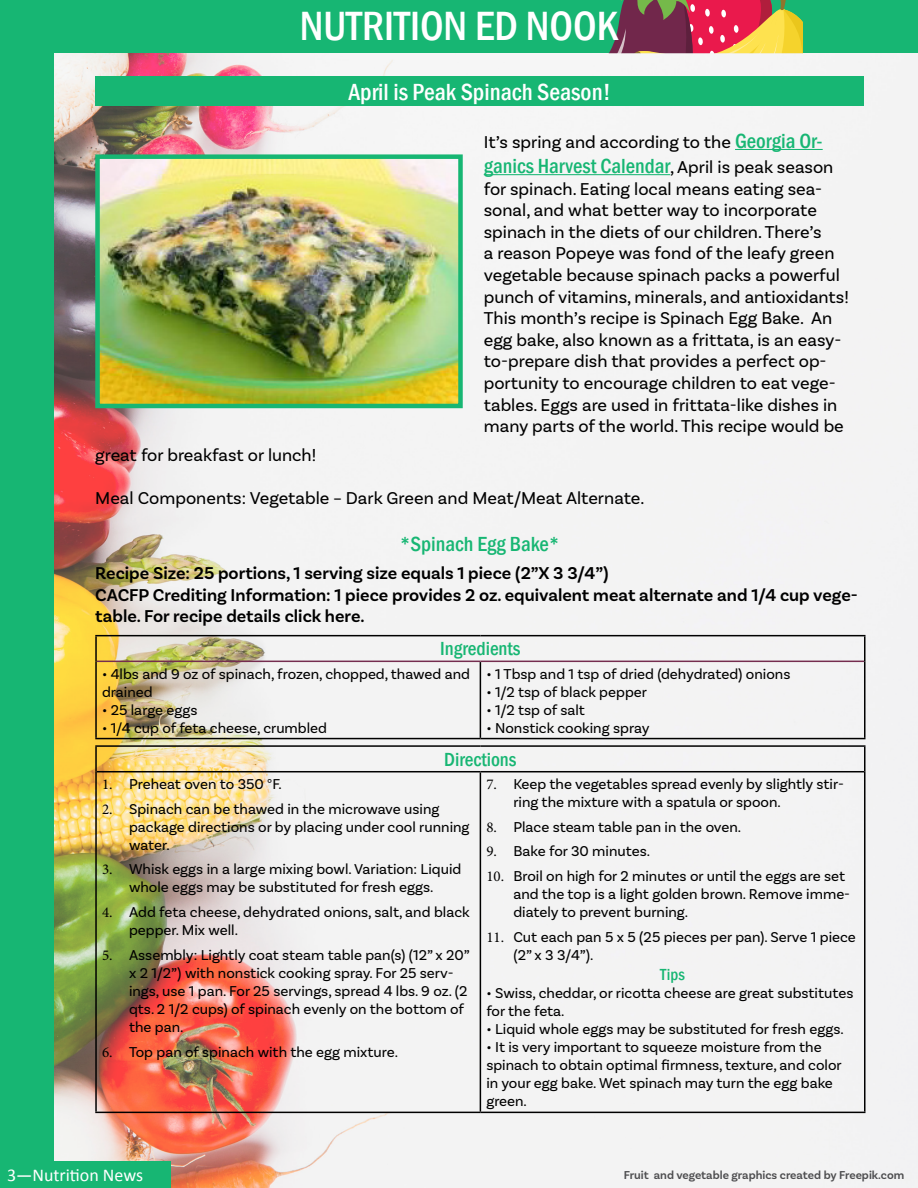
<style>
.page{position:relative;width:918px;height:1188px;background:#fff}
.page>*{position:absolute;margin:0;border:0;box-sizing:border-box;transform-origin:0 0}
.t1{font:500 condensed 42px "Franklin Gothic";color:#fff}
.t2{font:500 condensed 24px "Franklin Gothic";color:#fff}
.t3{font:500 condensed 21px "Franklin Gothic";color:#17b673}
.t4{font:500 condensed 19.5px "Franklin Gothic";color:#17b673}
.t5{font:18px/21.6px "Basic Sans";color:#000}
.t6{font:600 18px/21.6px "Basic Sans";color:#000}
.t7{font:18px "Calibri";color:#fff}
.t8{font:500 condensed 16.5px "Franklin Gothic";color:#17b673}
.t9{font:15px/18px "Basic Sans";color:#000}
.t10{font:600 12px "Basic Sans";color:#4d4d4f}
.s1{font-family:"Franklin Gothic";font-weight:500;font-stretch:condensed;font-size:21px;color:#17b673}
.s2{font-family:"Basic Sans";font-weight:400;font-stretch:normal;font-size:18px;color:#000}
.s3{font-family:"Minion Pro"}
</style>
<div class="page">
<div style="left:0;top:0;width:918px;height:53px;background:#17b673"></div>
<div style="left:0;top:0;width:54px;height:1188px;background:#17b673"></div>
<svg style="left:609px;top:0;width:193px;height:53px;background:#ae5e50"></svg>
<img style="left:54px;top:53px;width:864px;height:1135px">
<img style="left:100px;top:159px;width:358px;height:244px">
<div style="left:95px;top:154px;width:368px;height:254px;border:4px solid #17b673"></div>
<div style="left:0;top:1161px;width:171px;height:27px;background:#17b673"></div>
<hr style="left:735px;top:149px;width:88px;height:1px;background:#17b673">
<hr style="left:484px;top:174px;width:186px;height:1px;background:#17b673">
<div style="left:95px;top:76px;width:769px;height:30px;background:#17b673"></div>
<hr style="left:480px;top:662px;width:1px;height:76px;background:#000">
<hr style="left:97px;top:661px;width:383px;height:1px;background:#752d4f">
<hr style="left:480px;top:661px;width:384px;height:1px;background:#752d4f">
<hr style="left:95px;top:635px;width:385px;height:1px;background:#000">
<hr style="left:95px;top:636px;width:2px;height:25px;background:#000">
<hr style="left:480px;top:635px;width:386px;height:1px;background:#000">
<hr style="left:864px;top:636px;width:2px;height:25px;background:#000">
<hr style="left:95px;top:661px;width:2px;height:77px;background:#000">
<hr style="left:864px;top:661px;width:2px;height:77px;background:#000">
<hr style="left:95px;top:738px;width:385px;height:1px;background:#000">
<hr style="left:480px;top:738px;width:386px;height:1px;background:#000">
<hr style="left:97px;top:771px;width:383px;height:1px;background:#000">
<hr style="left:480px;top:771px;width:384px;height:1px;background:#000">
<hr style="left:480px;top:772px;width:1px;height:340px;background:#000">
<hr style="left:95px;top:745px;width:385px;height:2px;background:#000">
<hr style="left:95px;top:747px;width:2px;height:25px;background:#000">
<hr style="left:480px;top:745px;width:386px;height:2px;background:#000">
<hr style="left:864px;top:747px;width:2px;height:25px;background:#000">
<hr style="left:95px;top:772px;width:2px;height:340px;background:#000">
<hr style="left:864px;top:772px;width:2px;height:340px;background:#000">
<hr style="left:95px;top:1112px;width:385px;height:1px;background:#000">
<hr style="left:480px;top:1112px;width:386px;height:1px;background:#000">
<h1 class="t1" style="left:300px;top:-1px;width:320px">NUTRITION ED NOOK</h1>
<h2 class="t2" style="left:348px;top:76px;width:264px">April is Peak Spinach Season!</h2>
<p class="t5" style="left:484px;top:131px;width:340px">It’s spring and according to the <span class="s1">Georgia Or-</span></p>
<h3 class="t3" style="left:484px;top:152px;width:351px">ganics Harvest Calendar<span class="s2">, April is peak season</span></h3>
<p class="t5" style="left:484px;top:178px;width:367px">for spinach. Eating local means eating sea&shy;sonal, and what better way to incorporate spinach in the diets of our children. There’s<br>a reason Popeye was fond of the leafy green vegetable because spinach packs a powerful punch of vitamins, minerals, and antioxidants!<br>This month’s recipe is Spinach Egg Bake. An egg bake, also known as a frittata, is an easy&shy;to-prepare dish that provides a perfect op&shy;portunity to encourage children to eat vege&shy;tables. Eggs are used in frittata-like dishes in many parts of the world. This recipe would be</p>
<p class="t5" style="left:95px;top:444px;width:222px">great for breakfast or lunch!</p>
<p class="t5" style="left:95px;top:487px;width:551px">Meal Components: Vegetable – Dark Green and Meat/Meat Alternate.</p>
<h3 class="t3" style="left:400px;top:530px;width:161px">*Spinach Egg Bake*</h3>
<p class="t6" style="left:95px;top:562px;width:764px">Recipe Size: 25 portions, 1 serving size equals 1 piece (2”X 3 3/4”)<br>CACFP Crediting Information: 1 piece provides 2 oz. equivalent meat alternate and 1/4 cup vege&shy;table. For recipe details click here.</p>
<h3 class="t4" style="left:440px;top:636px;width:82px">Ingredients</h3>
<p class="t9" style="left:102px;top:664px;width:370px">• 4lbs and 9 oz of spinach, frozen, chopped, thawed and drained</p>
<p class="t9" style="left:102px;top:700px;width:97px">• 25 large eggs</p>
<p class="t9" style="left:102px;top:718px;width:227px">• 1/4 cup of feta cheese, crumbled</p>
<p class="t9" style="left:486px;top:664px;width:306px">• 1 Tbsp and 1 tsp of dried (dehydrated) onions</p>
<p class="t9" style="left:486px;top:682px;width:162px">• 1/2 tsp of black pepper</p>
<p class="t9" style="left:486px;top:700px;width:100px">• 1/2 tsp of salt</p>
<p class="t9" style="left:486px;top:718px;width:165px">• Nonstick cooking spray</p>
<h3 class="t4" style="left:444px;top:746px;width:74px">Directions</h3>
<p class="t9" style="left:102px;top:775px;width:181px"><span class="s3">1.</span> Preheat oven to 350 °F.</p>
<p class="t9" style="left:129px;top:800px;width:342px;text-indent:-27px"><span class="s3">2.</span> Spinach can be thawed in the microwave using package directions or by placing under cool running water.</p>
<p class="t9" style="left:102px;top:860px;width:361px;text-align:center"><span class="s3">3.</span> Whisk eggs in a large mixing bowl. Variation: Liquid whole eggs may be substituted for fresh eggs.</p>
<p class="t9" style="left:129px;top:903px;width:342px;text-indent:-27px"><span class="s3">4.</span> Add feta cheese, dehydrated onions, salt, and black pepper. Mix well.</p>
<p class="t9" style="left:129px;top:946px;width:342px;text-indent:-27px"><span class="s3">5.</span> Assembly: Lightly coat steam table pan(s) (12” x 20” x 2 1/2”) with nonstick cooking spray. For 25 serv&shy;ings, use 1 pan. For 25 servings, spread 4 lbs. 9 oz. (2 qts. 2 1/2 cups) of spinach evenly on the bottom of the pan.</p>
<p class="t9" style="left:102px;top:1043px;width:298px"><span class="s3">6.</span> Top pan of spinach with the egg mixture.</p>
<p class="t9" style="left:513px;top:775px;width:332px;text-indent:-27px"><span class="s3">7.</span> Keep the vegetables spread evenly by slightly stir&shy;ring the mixture with a spatula or spoon.</p>
<p class="t9" style="left:486px;top:818px;width:256px"><span class="s3">8.</span> Place steam table pan in the oven.</p>
<p class="t9" style="left:486px;top:842px;width:165px"><span class="s3">9.</span> Bake for 30 minutes.</p>
<p class="t9" style="left:513px;top:867px;width:338px;text-indent:-27px"><span class="s3">10.</span> Broil on high for 2 minutes or until the eggs are set and the top is a light golden brown. Remove imme&shy;diately to prevent burning.</p>
<p class="t9" style="left:513px;top:928px;width:344px;text-indent:-27px"><span class="s3">11.</span> Cut each pan 5 x 5 (25 pieces per pan). Serve 1 piece (2” x 3 3/4”).</p>
<p class="t8" style="left:660px;top:963px;width:26px">Tips</p>
<p class="t9" style="left:486px;top:984px;width:369px">• Swiss, cheddar, or ricotta cheese are great substitutes for the feta.</p>
<p class="t9" style="left:486px;top:1020px;width:359px">• Liquid whole eggs may be substituted for fresh eggs.</p>
<p class="t9" style="left:486px;top:1038px;width:357px">• It is very important to squeeze moisture from the spinach to obtain optimal firmness, texture, and color in your egg bake. Wet spinach may turn the egg bake green.</p>
<p class="t7" style="left:7px;top:1164px;width:138px">3—Nutrition News</p>
<p class="t10" style="left:624px;top:1168px;width:282px">Fruit and vegetable graphics created by Freepik.com</p>
</div>
